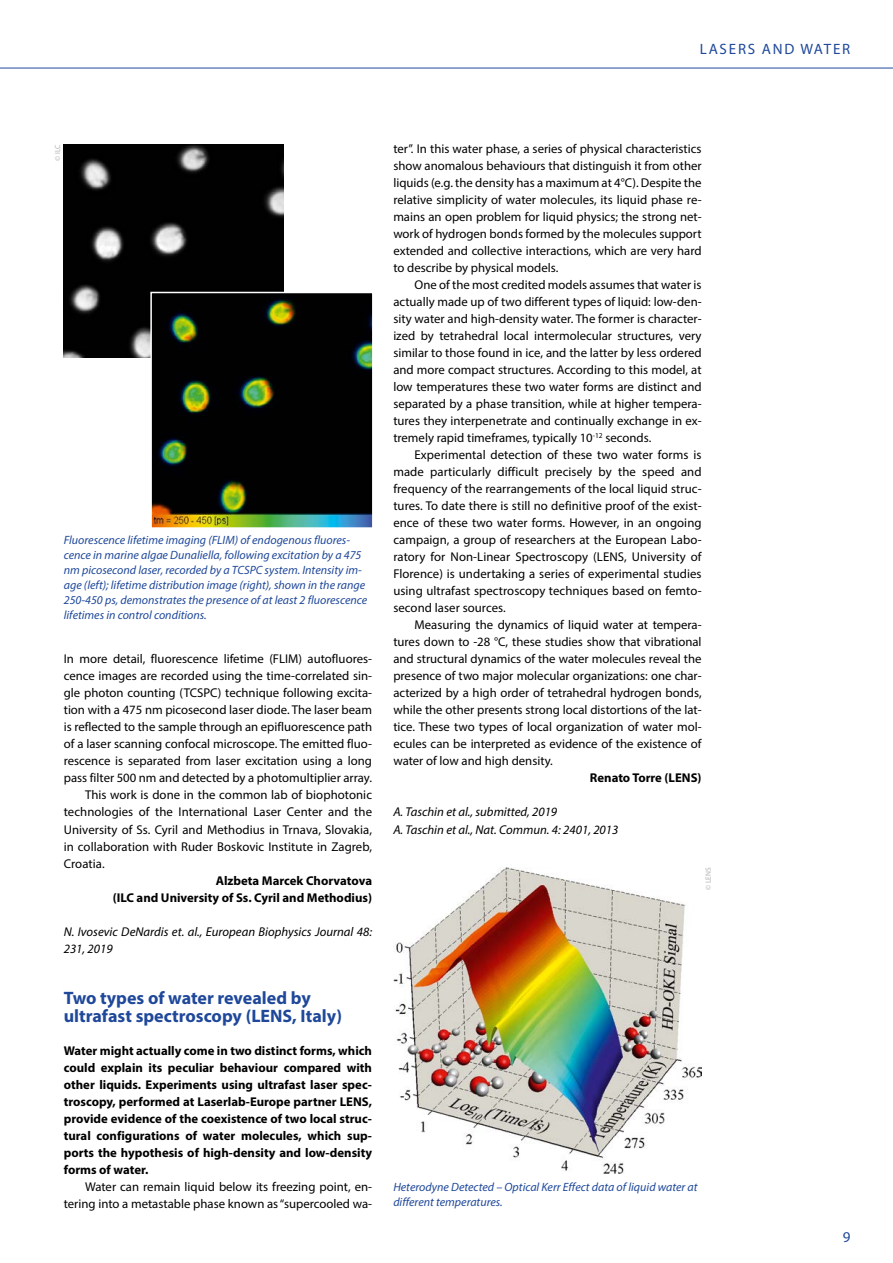
<style>
.page{position:relative;width:893px;height:1263px;background:#fff}
.page>*{position:absolute;margin:0;border:0;box-sizing:border-box;transform-origin:0 0}
.t1{font:700 18px/18px "Myriad Pro";color:#1f489a}
.t2{font:15px "Myriad Pro";letter-spacing:.12em;color:#1f489a}
.t3{font:12.75px/17px "Myriad Pro";color:#000;text-align:justify}
.t4{font:700 12.75px/17px "Myriad Pro";color:#000;text-align:right}
.t5{font:italic 12.75px/17px "Myriad Pro";color:#000}
.t6{font:italic 12px/15px "Myriad Pro";color:#1f489a}
.t7{font:7.5px "Myriad Pro";color:#b1b2b3}
</style>
<div class="page">
<img style="left:64px;top:145px;width:220px;height:212px">
<img style="left:394px;top:867px;width:307px;height:307px">
<svg style="left:150px;top:291px;width:223px;height:237px;background:#161b0f"></svg>
<hr style="left:0;top:68px;width:893px;height:1px;background:#1f489a">
<p class="t2" style="left:700px;top:39px;width:152px">LASERS AND WATER</p>
<p class="t7" style="left:53px;top:161px;width:18px;rotate:-90deg">© ILC</p>
<p class="t6" style="left:64px;top:533px;width:305px">Fluorescence lifetime imaging (FLIM) of endogenous fluores&shy;cence in marine algae Dunaliella, following excitation by a 475 nm picosecond laser, recorded by a TCSPC system. Intensity im&shy;age (left); lifetime distribution image (right), shown in the range 250-450 ps, demonstrates the presence of at least 2 fluorescence lifetimes in control conditions.</p>
<p class="t3" style="left:64px;top:650px;width:310px">In more detail, fluorescence lifetime (FLIM) autofluores-</p>
<p class="t3" style="left:64px;top:667px;width:310px">cence images are recorded using the time-correlated sin-</p>
<p class="t3" style="left:64px;top:684px;width:310px">gle photon counting (TCSPC) technique following excita-</p>
<p class="t3" style="left:64px;top:701px;width:310px">tion with a 475 nm picosecond laser diode. The laser beam</p>
<p class="t3" style="left:64px;top:718px;width:310px">is reflected to the sample through an epifluorescence path</p>
<p class="t3" style="left:64px;top:735px;width:310px">of a laser scanning confocal microscope. The emitted fluo-</p>
<p class="t3" style="left:64px;top:752px;width:310px">rescence is separated from laser excitation using a long</p>
<p class="t3" style="left:64px;top:769px;width:310px">pass filter 500 nm and detected by a photomultiplier array.</p>
<p class="t3" style="left:85px;top:786px;width:288px">This work is done in the common lab of biophotonic</p>
<p class="t3" style="left:64px;top:803px;width:310px">technologies of the International Laser Center and the</p>
<p class="t3" style="left:64px;top:820px;width:310px">University of Ss. Cyril and Methodius in Trnava, Slovakia,</p>
<p class="t3" style="left:64px;top:837px;width:310px">in collaboration with Ruder Boskovic Institute in Zagreb,</p>
<p class="t3" style="left:64px;top:854px;width:42px">Croatia.</p>
<p class="t4" style="left:113px;top:871px;width:261px">Alzbeta Marcek Chorvatova<br>(ILC and University of Ss. Cyril and Methodius)</p>
<p class="t5" style="left:64px;top:922px;width:310px">N. Ivosevic DeNardis et. al., European Biophysics Journal 48:<br>231, 2019</p>
<h1 class="t1" style="left:64px;top:988px;width:280px">Two types of water revealed by ultrafast spectroscopy (LENS, Italy)</h1>
<p class="t4" style="left:64px;top:1041px;width:310px;text-align:justify">Water might actually come in two distinct forms, which could explain its peculiar behaviour compared with other liquids. Experiments using ultrafast laser spec&shy;troscopy, performed at Laserlab-Europe partner LENS, provide evidence of the coexistence of two local struc&shy;tural configurations of water molecules, which sup&shy;ports the hypothesis of high-density and low-density forms of water.</p>
<p class="t3" style="left:64px;top:1178px;width:310px;text-align:right">Water can remain liquid below its freezing point, en&shy;tering into a metastable phase known as “supercooled wa-</p>
<p class="t3" style="left:393px;top:140px;width:310px">ter”. In this water phase, a series of physical characteristics show anomalous behaviours that distinguish it from other liquids (e.g. the density has a maximum at 4°C). Despite the relative simplicity of water molecules, its liquid phase re&shy;mains an open problem for liquid physics; the strong net&shy;work of hydrogen bonds formed by the molecules support extended and collective interactions, which are very hard to describe by physical models.</p>
<p class="t3" style="left:393px;top:276px;width:310px;text-indent:21px">One of the most credited models assumes that water is actually made up of two different types of liquid: low-den&shy;sity water and high-density water. The former is character&shy;ized by tetrahedral local intermolecular structures, very similar to those found in ice, and the latter by less ordered and more compact structures. According to this model, at low temperatures these two water forms are distinct and separated by a phase transition, while at higher tempera&shy;tures they interpenetrate and continually exchange in ex&shy;tremely rapid timeframes, typically 10<sup>-12</sup> seconds.</p>
<p class="t3" style="left:393px;top:446px;width:310px;text-indent:21px">Experimental detection of these two water forms is made particularly difficult precisely by the speed and frequency of the rearrangements of the local liquid struc&shy;tures. To date there is still no definitive proof of the exist&shy;ence of these two water forms. However, in an ongoing campaign, a group of researchers at the European Labo&shy;ratory for Non-Linear Spectroscopy (LENS, University of Florence) is undertaking a series of experimental studies using ultrafast spectroscopy techniques based on femto&shy;second laser sources.</p>
<p class="t3" style="left:393px;top:616px;width:310px;text-indent:21px">Measuring the dynamics of liquid water at tempera&shy;tures down to -28 °C, these studies show that vibrational and structural dynamics of the water molecules reveal the presence of two major molecular organizations: one char&shy;acterized by a high order of tetrahedral hydrogen bonds, while the other presents strong local distortions of the lat&shy;tice. These two types of local organization of water mol&shy;ecules can be interpreted as evidence of the existence of water of low and high density.</p>
<p class="t4" style="left:590px;top:769px;width:113px">Renato Torre (LENS)</p>
<p class="t5" style="left:393px;top:803px;width:227px">A. Taschin et al., submitted, 2019<br>A. Taschin et al., Nat. Commun. 4: 2401, 2013</p>
<p class="t7" style="left:704px;top:890px;width:24px;rotate:-90deg">© LENS</p>
<p class="t6" style="left:393px;top:1179px;width:306px">Heterodyne Detected – Optical Kerr Effect data of liquid water at different temperatures.</p>
<p class="t2" style="left:843px;top:1227px;width:9px">9</p>
</div>
